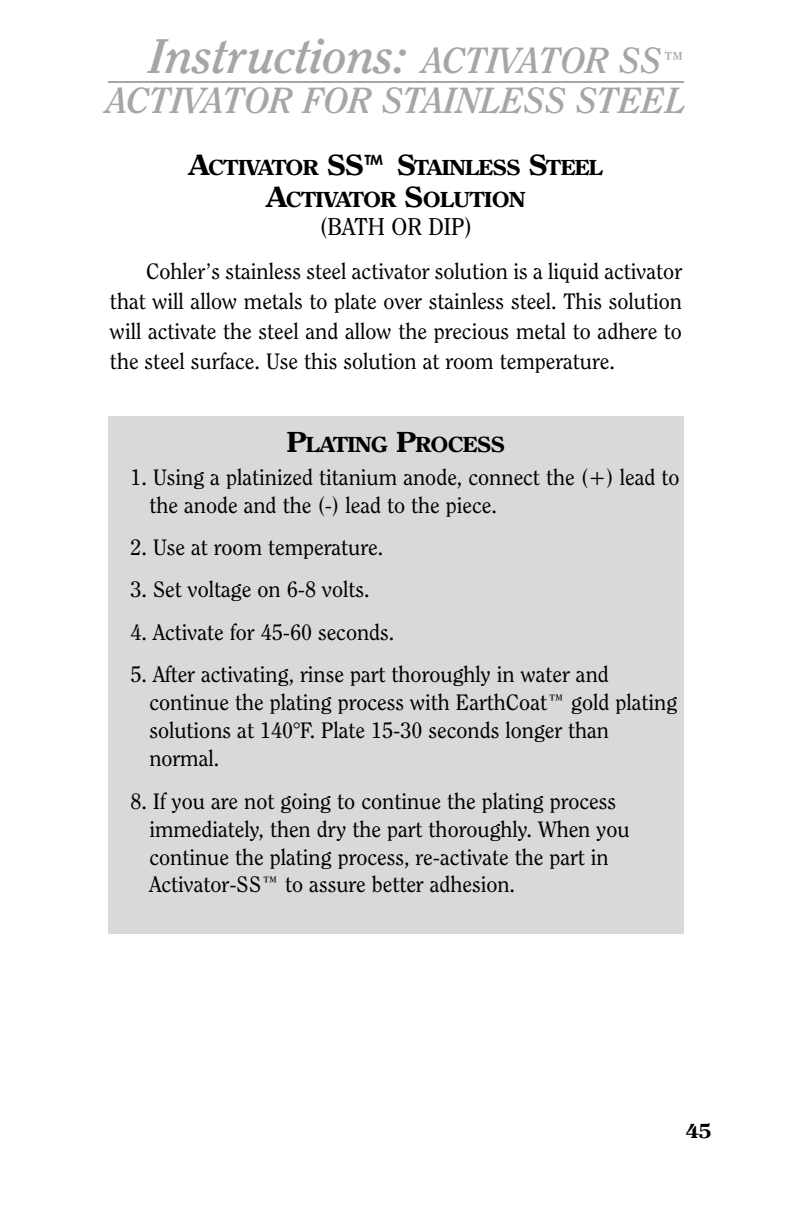
<style>
.page{position:relative;width:792px;height:1224px;background:#fff}
.page>*{position:absolute;margin:0;border:0;box-sizing:border-box;transform-origin:0 0}
.t1{font:italic 700 48px "Clearface IT Cby BT";color:#a6a6a6}
.t2{font:italic 700 36px "Clearface IT Cby BT";color:#a6a6a6}
.t3{font:24px "Clearface IT Cby BT";color:#000}
.t4{font:22px/28px "Clearface IT Cby BT";color:#000}
.t5{font:700 21px/32px "Clerface";color:#000;text-align:center}
.t6{font:700 20px "Clerface";color:#000}
.s1{font-size:36px}
.s2{font-size:30px}
.s3{font-size:28px}
</style>
<div class="page">
<div style="left:108px;top:416px;width:576px;height:518px;background:#d9d9d9"></div>
<hr style="left:108px;top:81px;width:576px;height:2px;background:#a6a6a6">
<h1 class="t1" style="left:150px;top:37px;width:537px">Instructions: <span class="s1">ACTIVATOR SS</span><span class="s2">™</span></h1>
<h2 class="t2" style="left:106px;top:86px;width:581px">ACTIVATOR FOR STAINLESS STEEL</h2>
<p class="t5" style="left:189px;top:153px;width:415px"><span class="s3">A</span>CTIVATOR <span class="s3">SS™ S</span>TAINLESS <span class="s3">S</span>TEEL<br><span class="s3">A</span>CTIVATOR <span class="s3">S</span>OLUTION</p>
<p class="t3" style="left:320px;top:217px;width:154px">(BATH OR DIP)</p>
<p class="t4" style="left:110px;top:258px;width:574px;line-height:30px;text-align:justify;text-indent:36px">Cohler’s stainless steel activator solution is a liquid activator that will allow metals to plate over stainless steel. This solution will activate the steel and allow the precious metal to adhere to the steel surface. Use this solution at room temperature.</p>
<p class="t5" style="left:287px;top:430px;width:219px"><span class="s3">P</span>LATING <span class="s3">P</span>ROCESS</p>
<p class="t4" style="left:149px;top:464px;width:532px;text-indent:-19px">1. Using a platinized titanium anode, connect the (+) lead to the anode and the (-) lead to the piece.</p>
<p class="t4" style="left:131px;top:535px;width:254px">2. Use at room temperature.</p>
<p class="t4" style="left:131px;top:577px;width:241px">3. Set voltage on 6-8 volts.</p>
<p class="t4" style="left:131px;top:619px;width:265px">4. Activate for 45-60 seconds.</p>
<p class="t4" style="left:149px;top:662px;width:530px;text-indent:-19px">5. After activating, rinse part thoroughly in water and continue the plating process with EarthCoat™ gold plating solutions at 140°F. Plate 15-30 seconds longer than normal.</p>
<p class="t4" style="left:149px;top:788px;width:482px;text-indent:-19px">8. If you are not going to continue the plating process immediately, then dry the part thoroughly. When you continue the plating process, re-activate the part in Activator-SS™ to assure better adhesion.</p>
<p class="t6" style="left:686px;top:1123px;width:27px">45</p>
</div>
